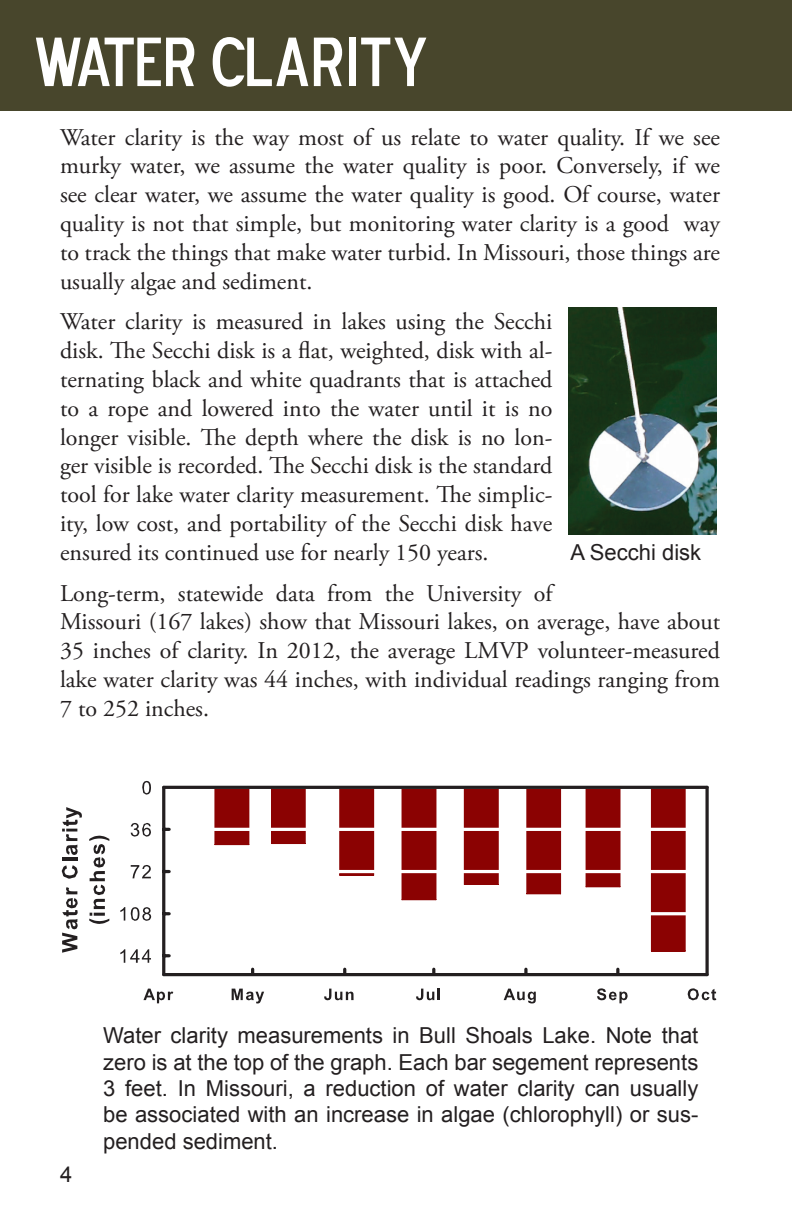
<style>
.page{position:relative;width:792px;height:1224px;background:#fff}
.page>*{position:absolute;margin:0;border:0;box-sizing:border-box;transform-origin:0 0}
.t1{font:70.6px "Blue Highway D Type";color:#fff}
.t2{font:24px/28.8px "Adobe Garamond Pro";color:#231f20;text-align:justify}
.t3{font:22px/26.4px "Arial";color:#231f20;text-align:justify}
</style>
<div class="page">
<div style="left:0;top:0;width:792px;height:110px;background:#48462c"></div>
<div style="left:215px;top:789px;width:34px;height:56px;background:#8b0202"></div>
<hr style="left:249px;top:789px;width:1px;height:56px;background:#8b0202">
<div style="left:271px;top:789px;width:34px;height:55px;background:#8b0202"></div>
<hr style="left:305px;top:789px;width:1px;height:55px;background:#8b0202">
<div style="left:340px;top:789px;width:34px;height:86px;background:#8b0202"></div>
<hr style="left:340px;top:875px;width:34px;height:1px;background:#8b0202">
<hr style="left:339px;top:789px;width:1px;height:86px;background:#8b0202">
<div style="left:402px;top:789px;width:34px;height:111px;background:#8b0202"></div>
<hr style="left:436px;top:789px;width:1px;height:111px;background:#8b0202">
<div style="left:464px;top:789px;width:34px;height:95px;background:#8b0202"></div>
<hr style="left:464px;top:884px;width:34px;height:1px;background:#8b0202">
<hr style="left:498px;top:789px;width:1px;height:95px;background:#8b0202">
<div style="left:527px;top:789px;width:34px;height:105px;background:#8b0202"></div>
<hr style="left:526px;top:789px;width:1px;height:105px;background:#8b0202">
<div style="left:586px;top:789px;width:34px;height:98px;background:#8b0202"></div>
<hr style="left:620px;top:789px;width:1px;height:98px;background:#8b0202">
<div style="left:651px;top:789px;width:34px;height:162px;background:#8b0202"></div>
<hr style="left:651px;top:951px;width:34px;height:1px;background:#8b0202">
<hr style="left:685px;top:789px;width:1px;height:162px;background:#8b0202">
<hr style="left:164px;top:973px;width:543px;height:3px;background:#231f20">
<svg style="left:343px;top:969px;width:3px;height:4px"></svg>
<svg style="left:251px;top:969px;width:3px;height:4px"></svg>
<svg style="left:432px;top:969px;width:4px;height:4px"></svg>
<svg style="left:524px;top:969px;width:4px;height:4px"></svg>
<svg style="left:616px;top:969px;width:4px;height:4px"></svg>
<svg style="left:143px;top:989px;width:30px;height:14px"></svg>
<svg style="left:232px;top:989px;width:32px;height:15px"></svg>
<svg style="left:324px;top:989px;width:30px;height:11px"></svg>
<svg style="left:416px;top:989px;width:24px;height:11px"></svg>
<svg style="left:504px;top:989px;width:32px;height:14px"></svg>
<svg style="left:597px;top:988px;width:31px;height:15px"></svg>
<svg style="left:688px;top:988px;width:28px;height:12px"></svg>
<hr style="left:164px;top:786px;width:543px;height:3px;background:#231f20">
<hr style="left:164px;top:828px;width:543px;height:3px;background:#fff">
<hr style="left:164px;top:870px;width:543px;height:3px;background:#fff">
<hr style="left:164px;top:912px;width:543px;height:3px;background:#fff">
<svg style="left:62px;top:887px;width:16px;height:66px"></svg>
<svg style="left:62px;top:865px;width:16px;height:14px"></svg>
<hr style="left:62px;top:858px;width:15px;height:3px;background:#231f20">
<svg style="left:62px;top:807px;width:20px;height:48px"></svg>
<svg style="left:89px;top:836px;width:20px;height:88px"></svg>
<hr style="left:162px;top:787px;width:3px;height:188px;background:#231f20">
<svg style="left:165px;top:828px;width:4px;height:3px"></svg>
<svg style="left:165px;top:870px;width:4px;height:3px"></svg>
<svg style="left:165px;top:912px;width:4px;height:3px"></svg>
<svg style="left:165px;top:954px;width:4px;height:3px"></svg>
<svg style="left:142px;top:781px;width:9px;height:14px"></svg>
<svg style="left:131px;top:823px;width:20px;height:14px"></svg>
<svg style="left:131px;top:865px;width:20px;height:13px"></svg>
<svg style="left:120px;top:907px;width:5px;height:14px"></svg>
<svg style="left:131px;top:907px;width:20px;height:14px"></svg>
<svg style="left:120px;top:949px;width:31px;height:14px"></svg>
<svg style="left:705px;top:787px;width:4px;height:188px"></svg>
<img style="left:568px;top:307px;width:149px;height:227px">
<h1 class="t1" style="left:34px;top:17px;width:394px">WATER CLARITY</h1>
<p class="t2" style="left:60px;top:123px;width:662px">Water clarity is the way most of us relate to water quality. If we see murky water, we assume the water quality is poor. Conversely, if we see clear water, we assume the water quality is good. Of course, water quality is not that simple, but monitoring water clarity is a good way to track the things that make water turbid. In Missouri, those things are usually algae and sediment.</p>
<p class="t2" style="left:60px;top:308px;width:494px">Water clarity is measured in lakes using the Secchi disk. The Secchi disk is a flat, weighted, disk with al&shy;ternating black and white quadrants that is attached to a rope and lowered into the water until it is no longer visible. The depth where the disk is no lon&shy;ger visible is recorded. The Secchi disk is the standard tool for lake water clarity measurement. The simplic&shy;ity, low cost, and portability of the Secchi disk have ensured its continued use for nearly 150 years.</p>
<p class="t2" style="left:60px;top:579px;width:662px;text-align:left">Long-term, statewide data from the University of<br>Missouri (167 lakes) show that Missouri lakes, on average, have about 35 inches of clarity. In 2012, the average LMVP volunteer-measured lake water clarity was 44 inches, with individual readings ranging from 7 to 252 inches.</p>
<p class="t3" style="left:570px;top:539px;width:132px">A Secchi disk</p>
<p class="t3" style="left:60px;top:1161px;width:14px">4</p>
<p class="t3" style="left:103px;top:1023px;width:597px">Water clarity measurements in Bull Shoals Lake. Note that zero is at the top of the graph. Each bar segement represents 3 feet. In Missouri, a reduction of water clarity can usually be associated with an increase in algae (chlorophyll) or sus&shy;pended sediment.</p>
</div>
